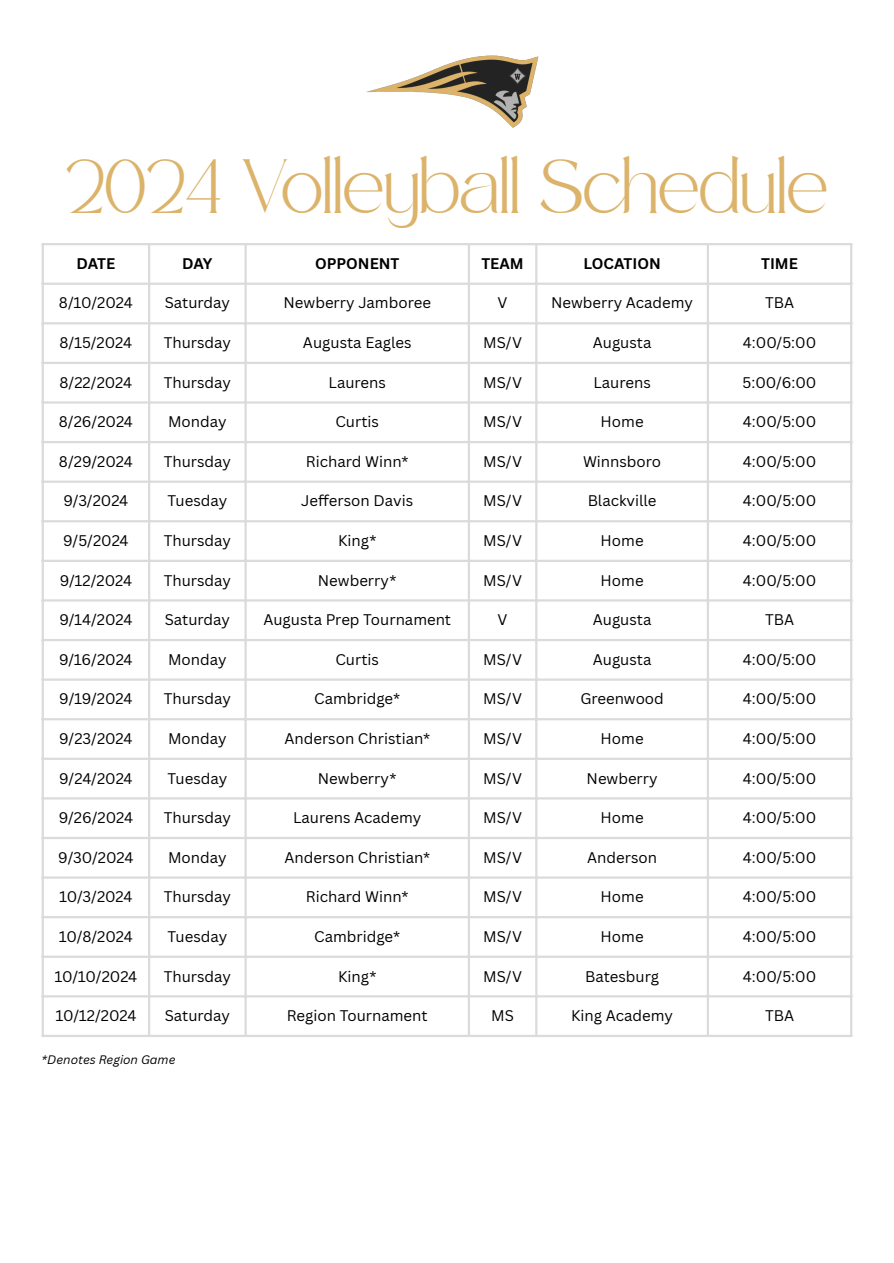
<style>
.page{position:relative;width:894px;height:1263px;background:#fff}
.page>*{position:absolute;margin:0;border:0;box-sizing:border-box;transform-origin:0 0}
.t1{font:37.5px "Safira March";color:#dcb36a}
.t2{font:15px "Canva Sans";color:#000}
.t3{font:700 15px "Canva Sans";color:#000}
.t4{font:italic 12px "Canva Sans";color:#000}
</style>
<div class="page">
<img style="left:367px;top:55px;width:172px;height:73px">
<hr style="left:42px;top:245px;width:2px;height:790px;background:#dbdbdb">
<hr style="left:148px;top:245px;width:2px;height:790px;background:#dbdbdb">
<hr style="left:244px;top:245px;width:3px;height:790px;background:#dbdbdb">
<hr style="left:467px;top:245px;width:3px;height:790px;background:#dbdbdb">
<hr style="left:535px;top:245px;width:2px;height:790px;background:#dbdbdb">
<hr style="left:706px;top:245px;width:2px;height:790px;background:#dbdbdb">
<hr style="left:849px;top:245px;width:3px;height:790px;background:#dbdbdb">
<hr style="left:42px;top:243px;width:810px;height:2px;background:#dbdbdb">
<hr style="left:42px;top:283px;width:810px;height:2px;background:#dbdbdb">
<hr style="left:42px;top:322px;width:810px;height:2px;background:#dbdbdb">
<hr style="left:42px;top:362px;width:810px;height:2px;background:#dbdbdb">
<hr style="left:42px;top:401px;width:810px;height:3px;background:#dbdbdb">
<hr style="left:42px;top:441px;width:810px;height:2px;background:#dbdbdb">
<hr style="left:42px;top:481px;width:810px;height:2px;background:#dbdbdb">
<hr style="left:42px;top:520px;width:810px;height:2px;background:#dbdbdb">
<hr style="left:42px;top:560px;width:810px;height:2px;background:#dbdbdb">
<hr style="left:42px;top:599px;width:810px;height:3px;background:#dbdbdb">
<hr style="left:42px;top:639px;width:810px;height:2px;background:#dbdbdb">
<hr style="left:42px;top:678px;width:810px;height:3px;background:#dbdbdb">
<hr style="left:42px;top:718px;width:810px;height:2px;background:#dbdbdb">
<hr style="left:42px;top:758px;width:810px;height:2px;background:#dbdbdb">
<hr style="left:42px;top:797px;width:810px;height:2px;background:#dbdbdb">
<hr style="left:42px;top:837px;width:810px;height:2px;background:#dbdbdb">
<hr style="left:42px;top:876px;width:810px;height:3px;background:#dbdbdb">
<hr style="left:42px;top:916px;width:810px;height:2px;background:#dbdbdb">
<hr style="left:42px;top:956px;width:810px;height:2px;background:#dbdbdb">
<hr style="left:42px;top:995px;width:810px;height:2px;background:#dbdbdb">
<hr style="left:42px;top:1035px;width:810px;height:2px;background:#dbdbdb">
<h1 class="t1" style="left:66px;top:178px;width:763px">2024 Volleyball Schedule</h1>
<p class="t3" style="left:76px;top:253px;width:40px">DATE</p>
<p class="t3" style="left:182px;top:253px;width:32px">DAY</p>
<p class="t3" style="left:315px;top:253px;width:86px">OPPONENT</p>
<p class="t3" style="left:481px;top:253px;width:44px">TEAM</p>
<p class="t3" style="left:583px;top:253px;width:79px">LOCATION</p>
<p class="t3" style="left:761px;top:253px;width:38px">TIME</p>
<p class="t2" style="left:59px;top:292px;width:75px">8/10/2024</p>
<p class="t2" style="left:165px;top:292px;width:67px">Saturday</p>
<p class="t2" style="left:283px;top:292px;width:149px">Newberry Jamboree</p>
<p class="t2" style="left:497px;top:292px;width:11px">V</p>
<p class="t2" style="left:551px;top:292px;width:143px">Newberry Academy</p>
<p class="t2" style="left:764px;top:292px;width:31px">TBA</p>
<p class="t2" style="left:60px;top:332px;width:74px">8/15/2024</p>
<p class="t2" style="left:164px;top:332px;width:69px">Thursday</p>
<p class="t2" style="left:303px;top:332px;width:110px">Augusta Eagles</p>
<p class="t2" style="left:483px;top:332px;width:40px">MS/V</p>
<p class="t2" style="left:592px;top:332px;width:60px">Augusta</p>
<p class="t2" style="left:742px;top:332px;width:75px">4:00/5:00</p>
<p class="t2" style="left:60px;top:372px;width:74px">8/22/2024</p>
<p class="t2" style="left:164px;top:372px;width:69px">Thursday</p>
<p class="t2" style="left:328px;top:372px;width:59px">Laurens</p>
<p class="t2" style="left:483px;top:372px;width:40px">MS/V</p>
<p class="t2" style="left:593px;top:372px;width:59px">Laurens</p>
<p class="t2" style="left:742px;top:372px;width:75px">5:00/6:00</p>
<p class="t2" style="left:59px;top:411px;width:76px">8/26/2024</p>
<p class="t2" style="left:168px;top:411px;width:60px">Monday</p>
<p class="t2" style="left:335px;top:411px;width:45px">Curtis</p>
<p class="t2" style="left:483px;top:411px;width:40px">MS/V</p>
<p class="t2" style="left:600px;top:411px;width:44px">Home</p>
<p class="t2" style="left:742px;top:411px;width:75px">4:00/5:00</p>
<p class="t2" style="left:59px;top:451px;width:75px">8/29/2024</p>
<p class="t2" style="left:164px;top:451px;width:69px">Thursday</p>
<p class="t2" style="left:306px;top:451px;width:104px">Richard Winn*</p>
<p class="t2" style="left:483px;top:451px;width:40px">MS/V</p>
<p class="t2" style="left:583px;top:451px;width:80px">Winnsboro</p>
<p class="t2" style="left:742px;top:451px;width:75px">4:00/5:00</p>
<p class="t2" style="left:63px;top:490px;width:66px">9/3/2024</p>
<p class="t2" style="left:167px;top:490px;width:61px">Tuesday</p>
<p class="t2" style="left:301px;top:490px;width:113px">Jefferson Davis</p>
<p class="t2" style="left:483px;top:490px;width:40px">MS/V</p>
<p class="t2" style="left:587px;top:490px;width:70px">Blackville</p>
<p class="t2" style="left:742px;top:490px;width:75px">4:00/5:00</p>
<p class="t2" style="left:63px;top:530px;width:67px">9/5/2024</p>
<p class="t2" style="left:164px;top:530px;width:69px">Thursday</p>
<p class="t2" style="left:338px;top:530px;width:40px">King*</p>
<p class="t2" style="left:483px;top:530px;width:40px">MS/V</p>
<p class="t2" style="left:600px;top:530px;width:44px">Home</p>
<p class="t2" style="left:742px;top:530px;width:75px">4:00/5:00</p>
<p class="t2" style="left:60px;top:570px;width:74px">9/12/2024</p>
<p class="t2" style="left:164px;top:570px;width:69px">Thursday</p>
<p class="t2" style="left:318px;top:570px;width:80px">Newberry*</p>
<p class="t2" style="left:483px;top:570px;width:40px">MS/V</p>
<p class="t2" style="left:600px;top:570px;width:44px">Home</p>
<p class="t2" style="left:742px;top:570px;width:75px">4:00/5:00</p>
<p class="t2" style="left:59px;top:609px;width:75px">9/14/2024</p>
<p class="t2" style="left:165px;top:609px;width:67px">Saturday</p>
<p class="t2" style="left:263px;top:609px;width:189px">Augusta Prep Tournament</p>
<p class="t2" style="left:497px;top:609px;width:11px">V</p>
<p class="t2" style="left:592px;top:609px;width:60px">Augusta</p>
<p class="t2" style="left:764px;top:609px;width:31px">TBA</p>
<p class="t2" style="left:59px;top:649px;width:75px">9/16/2024</p>
<p class="t2" style="left:168px;top:649px;width:60px">Monday</p>
<p class="t2" style="left:335px;top:649px;width:45px">Curtis</p>
<p class="t2" style="left:483px;top:649px;width:40px">MS/V</p>
<p class="t2" style="left:592px;top:649px;width:60px">Augusta</p>
<p class="t2" style="left:742px;top:649px;width:75px">4:00/5:00</p>
<p class="t2" style="left:59px;top:688px;width:75px">9/19/2024</p>
<p class="t2" style="left:164px;top:688px;width:69px">Thursday</p>
<p class="t2" style="left:314px;top:688px;width:87px">Cambridge*</p>
<p class="t2" style="left:483px;top:688px;width:40px">MS/V</p>
<p class="t2" style="left:580px;top:688px;width:85px">Greenwood</p>
<p class="t2" style="left:742px;top:688px;width:75px">4:00/5:00</p>
<p class="t2" style="left:59px;top:728px;width:75px">9/23/2024</p>
<p class="t2" style="left:168px;top:728px;width:60px">Monday</p>
<p class="t2" style="left:284px;top:728px;width:147px">Anderson Christian*</p>
<p class="t2" style="left:483px;top:728px;width:40px">MS/V</p>
<p class="t2" style="left:600px;top:728px;width:44px">Home</p>
<p class="t2" style="left:742px;top:728px;width:75px">4:00/5:00</p>
<p class="t2" style="left:59px;top:767px;width:75px">9/24/2024</p>
<p class="t2" style="left:167px;top:767px;width:61px">Tuesday</p>
<p class="t2" style="left:318px;top:767px;width:80px">Newberry*</p>
<p class="t2" style="left:483px;top:767px;width:40px">MS/V</p>
<p class="t2" style="left:586px;top:767px;width:73px">Newberry</p>
<p class="t2" style="left:742px;top:767px;width:75px">4:00/5:00</p>
<p class="t2" style="left:59px;top:807px;width:76px">9/26/2024</p>
<p class="t2" style="left:164px;top:807px;width:69px">Thursday</p>
<p class="t2" style="left:293px;top:807px;width:130px">Laurens Academy</p>
<p class="t2" style="left:483px;top:807px;width:40px">MS/V</p>
<p class="t2" style="left:600px;top:807px;width:44px">Home</p>
<p class="t2" style="left:742px;top:807px;width:75px">4:00/5:00</p>
<p class="t2" style="left:58px;top:847px;width:77px">9/30/2024</p>
<p class="t2" style="left:168px;top:847px;width:60px">Monday</p>
<p class="t2" style="left:284px;top:847px;width:147px">Anderson Christian*</p>
<p class="t2" style="left:483px;top:847px;width:40px">MS/V</p>
<p class="t2" style="left:587px;top:847px;width:71px">Anderson</p>
<p class="t2" style="left:742px;top:847px;width:75px">4:00/5:00</p>
<p class="t2" style="left:59px;top:886px;width:75px">10/3/2024</p>
<p class="t2" style="left:164px;top:886px;width:69px">Thursday</p>
<p class="t2" style="left:306px;top:886px;width:104px">Richard Winn*</p>
<p class="t2" style="left:483px;top:886px;width:40px">MS/V</p>
<p class="t2" style="left:600px;top:886px;width:44px">Home</p>
<p class="t2" style="left:742px;top:886px;width:75px">4:00/5:00</p>
<p class="t2" style="left:59px;top:926px;width:75px">10/8/2024</p>
<p class="t2" style="left:167px;top:926px;width:61px">Tuesday</p>
<p class="t2" style="left:314px;top:926px;width:87px">Cambridge*</p>
<p class="t2" style="left:483px;top:926px;width:40px">MS/V</p>
<p class="t2" style="left:600px;top:926px;width:44px">Home</p>
<p class="t2" style="left:742px;top:926px;width:75px">4:00/5:00</p>
<p class="t2" style="left:54px;top:965px;width:84px">10/10/2024</p>
<p class="t2" style="left:164px;top:965px;width:69px">Thursday</p>
<p class="t2" style="left:338px;top:965px;width:40px">King*</p>
<p class="t2" style="left:483px;top:965px;width:40px">MS/V</p>
<p class="t2" style="left:585px;top:965px;width:75px">Batesburg</p>
<p class="t2" style="left:742px;top:965px;width:75px">4:00/5:00</p>
<p class="t2" style="left:55px;top:1005px;width:82px">10/12/2024</p>
<p class="t2" style="left:165px;top:1005px;width:67px">Saturday</p>
<p class="t2" style="left:287px;top:1005px;width:142px">Region Tournament</p>
<p class="t2" style="left:491px;top:1005px;width:24px">MS</p>
<p class="t2" style="left:571px;top:1005px;width:103px">King Academy</p>
<p class="t2" style="left:764px;top:1005px;width:31px">TBA</p>
<p class="t4" style="left:42px;top:1051px;width:135px">*Denotes Region Game</p>
</div>
